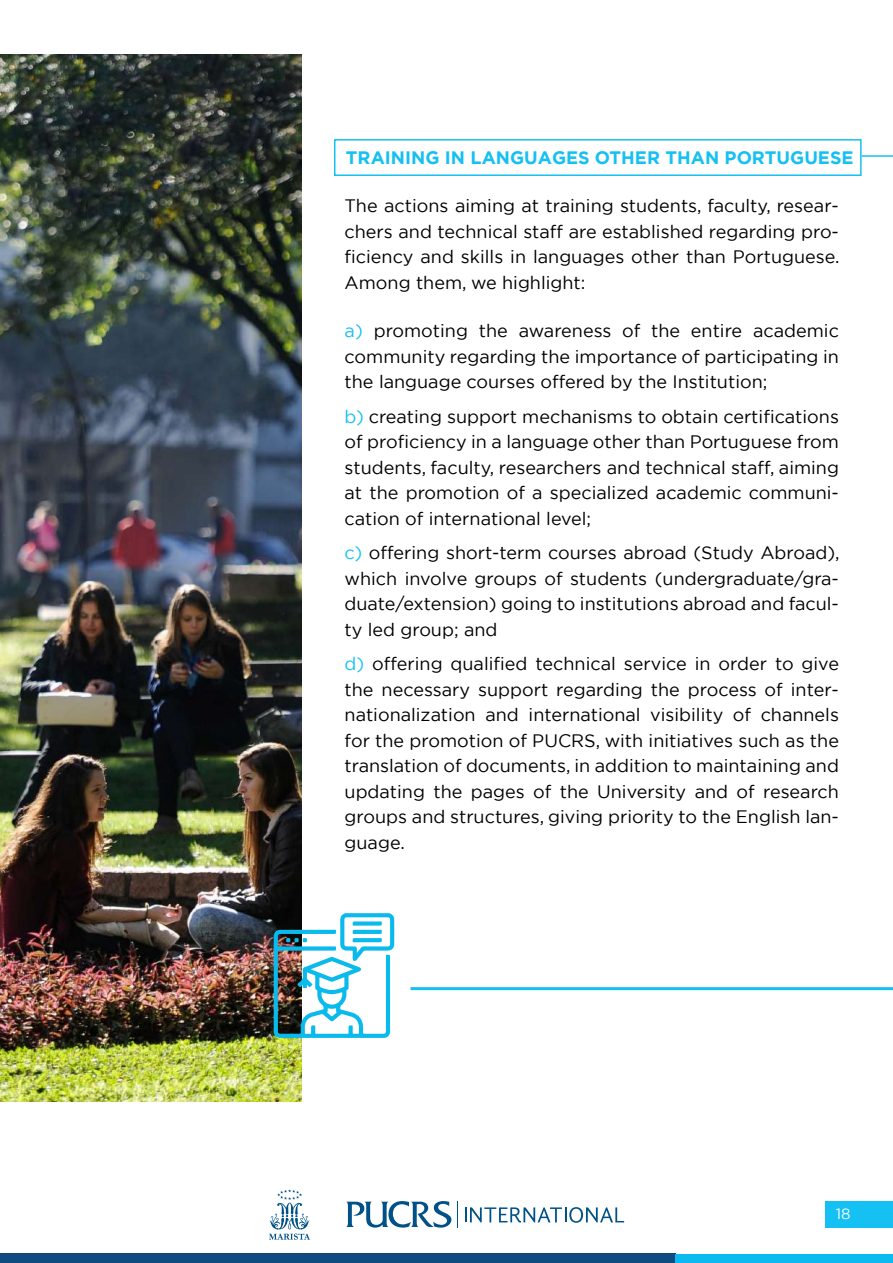
<style>
.page{position:relative;width:893px;height:1263px;background:#fff}
.page>*{position:absolute;margin:0;border:0;box-sizing:border-box;transform-origin:0 0}
.t1{font:18px/25.5px "Gotham";color:#000;text-align:justify}
.t2{font:700 18px "Gotham";color:#15c0f2}
.t3{font:15px "Gotham";color:#fff}
.s1{color:#15c0f2}
</style>
<div class="page">
<svg style="left:457px;top:1201px;width:1px;height:27px"></svg>
<svg style="left:346px;top:1201px;width:105px;height:26px"></svg>
<svg style="left:465px;top:1207px;width:159px;height:16px"></svg>
<svg style="left:269px;top:1189px;width:41px;height:51px"></svg>
<div style="left:0;top:1253px;width:675px;height:10px;background:#0e4b81"></div>
<div style="left:675px;top:1253px;width:218px;height:10px;background:#0bbaee"></div>
<div style="left:825px;top:1201px;width:68px;height:27px;background:#15c0f2"></div>
<hr style="left:862px;top:155px;width:31px;height:2px;background:#15c0f2">
<div style="left:334px;top:139px;width:528px;height:37px;border:2px solid #15c0f2"></div>
<img style="left:1px;top:54px;width:301px;height:1048px">
<hr style="left:410px;top:987px;width:483px;height:3px;background:#15c0f2">
<svg style="left:274px;top:913px;width:120px;height:125px"></svg>
<p class="t2" style="left:346px;top:145px;width:509px">TRAINING IN LANGUAGES OTHER THAN PORTUGUESE</p>
<p class="t1" style="left:345px;top:193px;width:497px">The actions aiming at training students, faculty, resear&shy;chers and technical staff are established regarding pro&shy;ficiency and skills in languages other than Portuguese.<br>Among them, we highlight:</p>
<p class="t1" style="left:345px;top:318px;width:496px"><span class="s1">a)</span> promoting the awareness of the entire academic community regarding the importance of participating in the language courses offered by the Institution;</p>
<p class="t1" style="left:345px;top:403px;width:496px"><span class="s1">b)</span> creating support mechanisms to obtain certifications of proficiency in a language other than Portuguese from students, faculty, researchers and technical staff, aiming at the promotion of a specialized academic communi&shy;cation of international level;</p>
<p class="t1" style="left:345px;top:540px;width:497px"><span class="s1">c)</span> offering short-term courses abroad (Study Abroad), which involve groups of students (undergraduate/gra&shy;duate/extension) going to institutions abroad and facul&shy;ty led group; and</p>
<p class="t1" style="left:345px;top:651px;width:496px"><span class="s1">d)</span> offering qualified technical service in order to give the necessary support regarding the process of inter&shy;nationalization and international visibility of channels for the promotion of PUCRS, with initiatives such as the translation of documents, in addition to maintaining and updating the pages of the University and of research groups and structures, giving priority to the English lan&shy;guage.</p>
<p class="t3" style="left:836px;top:1204px;width:16px">18</p>
</div>
